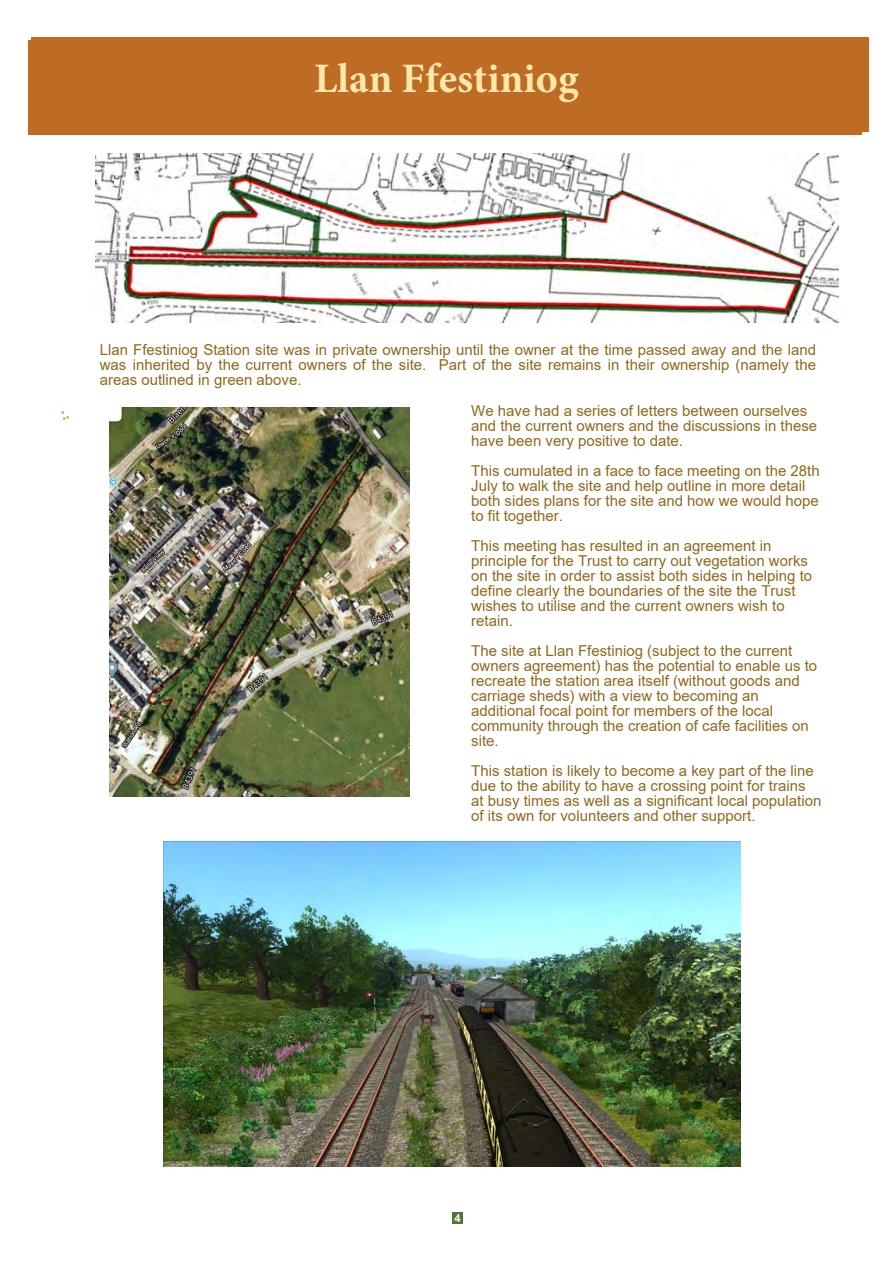
<style>
.page{position:relative;width:893px;height:1263px;background:#fff}
.page>*{position:absolute;margin:0;border:0;box-sizing:border-box;transform-origin:0 0}
.t1{font:700 42px "Minion Pro";color:#ffe7ab}
.t2{font:15px/15px "Arial";color:#8f691e}
.t3{font:700 11.25px "Arial";color:#fff}
</style>
<div class="page">
<div style="left:452px;top:1212px;width:11px;height:11px;background:#577435"></div>
<div style="left:28px;top:40px;width:833px;height:94px;background:#be6c23"></div>
<div style="left:31px;top:37px;width:837px;height:94px;background:#be6c23"></div>
<svg style="left:61px;top:411px;width:8px;height:9px"></svg>
<img style="left:95px;top:154px;width:743px;height:169px">
<img style="left:109px;top:408px;width:301px;height:388px">
<img style="left:164px;top:842px;width:576px;height:324px">
<h1 class="t1" style="left:314px;top:49px;width:266px">Llan Ffestiniog</h1>
<p class="t2" style="left:100px;top:342px;width:718px;text-align:justify">Llan Ffestiniog Station site was in private ownership until the owner at the time passed away and the land was inherited by the current owners of the site. Part of the site remains in their ownership (namely the areas outlined in green above.</p>
<p class="t2" style="left:471px;top:403px;width:348px">We have had a series of letters between ourselves and the current owners and the discussions in these have been very positive to date.</p>
<p class="t2" style="left:471px;top:463px;width:350px">This cumulated in a face to face meeting on the 28th July to walk the site and help outline in more detail both sides plans for the site and how we would hope to fit together.</p>
<p class="t2" style="left:471px;top:538px;width:343px">This meeting has resulted in an agreement in principle for the Trust to carry out vegetation works on the site in order to assist both sides in helping to define clearly the boundaries of the site the Trust wishes to utilise and the current owners wish to retain.</p>
<p class="t2" style="left:471px;top:643px;width:348px">The site at Llan Ffestiniog (subject to the current owners agreement) has the potential to enable us to recreate the station area itself (without goods and carriage sheds) with a view to becoming an additional focal point for members of the local community through the creation of cafe facilities on site.</p>
<p class="t2" style="left:471px;top:763px;width:352px">This station is likely to become a key part of the line due to the ability to have a crossing point for trains at busy times as well as a significant local population of its own for volunteers and other support.</p>
<p class="t3" style="left:454px;top:1210px;width:8px">4</p>
</div>
